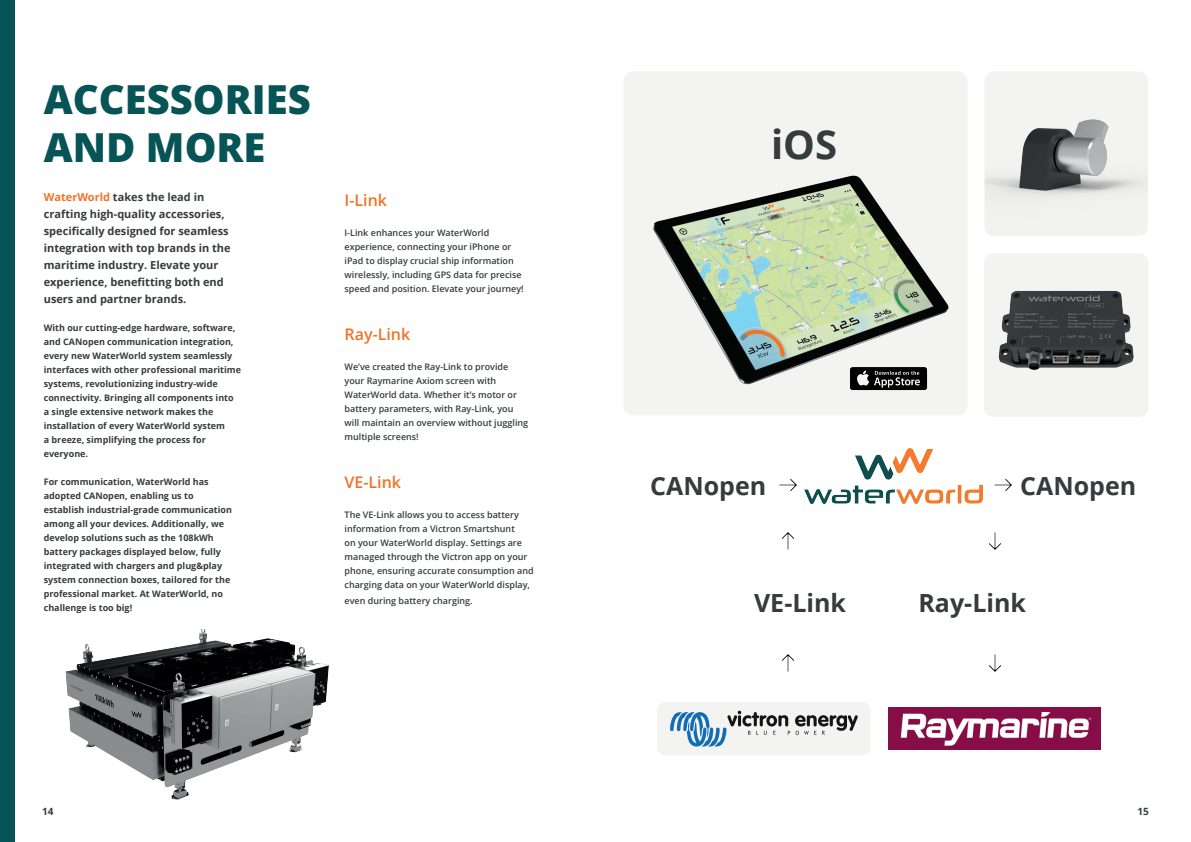
<style>
.page{position:relative;width:1191px;height:842px;background:#fff}
.page>*{position:absolute;margin:0;border:0;box-sizing:border-box;transform-origin:0 0}
.t1{font:800 40px/48px "Open Sans";color:#065455}
.t2{font:700 40px "Open Sans";color:#363b3d}
.t3{font:700 25px "Open Sans";color:#363b3d}
.t4{font:600 16px "Open Sans";color:#f37126}
.t5{font:700 11px/17px "Open Sans";color:#363b3d}
.t6{font:700 10px "Open Sans";color:#363b3d}
.t7{font:700 9px/14px "Open Sans";color:#363b3d}
.t8{font:600 9px/14px "Open Sans";color:#363b3d}
.s1{color:#f37126}
</style>
<div class="page">
<img style="left:984px;top:72px;width:164px;height:164px">
<div style="left:984px;top:253px;width:164px;height:164px;background:#f3f3f1;border-radius:9px"></div>
<img style="left:998px;top:291px;width:136px;height:79px">
<img style="left:804px;top:448px;width:178px;height:56px">
<div style="left:623px;top:71px;width:344px;height:344px;background:#f3f3f1;border-radius:9px"></div>
<img style="left:653px;top:175px;width:296px;height:210px">
<div style="left:0;top:0;width:15px;height:842px;background:#065455"></div>
<div style="left:888px;top:707px;width:213px;height:43px;background:#860d46"></div>
<img style="left:901px;top:712px;width:190px;height:33px">
<div style="left:657px;top:702px;width:213px;height:53px;background:#f3f3f1;border-radius:9px"></div>
<svg style="left:670px;top:710px;width:188px;height:37px"></svg>
<img style="left:844px;top:361px;width:89px;height:30px">
<img style="left:779px;top:479px;width:18px;height:12px">
<img style="left:65px;top:629px;width:264px;height:171px">
<img style="left:994px;top:479px;width:18px;height:12px">
<img style="left:782px;top:532px;width:12px;height:18px">
<img style="left:782px;top:654px;width:12px;height:18px">
<img style="left:989px;top:532px;width:12px;height:18px">
<img style="left:989px;top:654px;width:12px;height:18px">
<h1 class="t1" style="left:44px;top:75px;width:269px">ACCESSORIES<br>AND MORE</h1>
<p class="t5" style="left:44px;top:188px;width:188px"><span class="s1">WaterWorld</span> takes the lead in crafting high-quality accessories, specifically designed for seamless integration with top brands in the maritime industry. Elevate your experience, benefitting both end users and partner brands.</p>
<p class="t7" style="left:44px;top:321px;width:199px">With our cutting-edge hardware, software, and CANopen communication integration, every new WaterWorld system seamlessly interfaces with other professional maritime systems, revolutionizing industry-wide connectivity. Bringing all components into a single extensive network makes the installation of every WaterWorld system<br>a breeze, simplifying the process for everyone.</p>
<p class="t7" style="left:44px;top:475px;width:190px">For communication, WaterWorld has adopted CANopen, enabling us to establish industrial-grade communication among all your devices. Additionally, we develop solutions such as the 108kWh battery packages displayed below, fully integrated with chargers and plug&amp;play system connection boxes, tailored for the professional market. At WaterWorld, no challenge is too big!</p>
<h1 class="t2" style="left:771px;top:117px;width:68px">iOS</h1>
<h3 class="t4" style="left:344px;top:189px;width:44px">I-Link</h3>
<p class="t8" style="left:344px;top:225px;width:181px">I-Link enhances your WaterWorld experience, connecting your iPhone or iPad to display crucial ship information wirelessly, including GPS data for precise speed and position. Elevate your journey!</p>
<h3 class="t4" style="left:344px;top:323px;width:67px">Ray-Link</h3>
<p class="t8" style="left:344px;top:359px;width:185px">We’ve created the Ray-Link to provide your Raymarine Axiom screen with WaterWorld data. Whether it’s motor or battery parameters, with Ray-Link, you will maintain an overview without juggling multiple screens!</p>
<h3 class="t4" style="left:344px;top:471px;width:58px">VE-Link</h3>
<p class="t8" style="left:344px;top:507px;width:191px">The VE-Link allows you to access battery information from a Victron Smartshunt<br>on your WaterWorld display. Settings are managed through the Victron app on your phone, ensuring accurate consumption and charging data on your WaterWorld display,</p>
<p class="t8" style="left:344px;top:593px;width:130px">even during battery charging.</p>
<h2 class="t3" style="left:754px;top:585px;width:93px">VE-Link</h2>
<h2 class="t3" style="left:918px;top:585px;width:109px">Ray-Link</h2>
<h2 class="t3" style="left:650px;top:468px;width:117px">CANopen</h2>
<h2 class="t3" style="left:1020px;top:468px;width:117px">CANopen</h2>
<p class="t6" style="left:42px;top:804px;width:13px">14</p>
<p class="t6" style="left:1137px;top:804px;width:13px">15</p>
</div>
